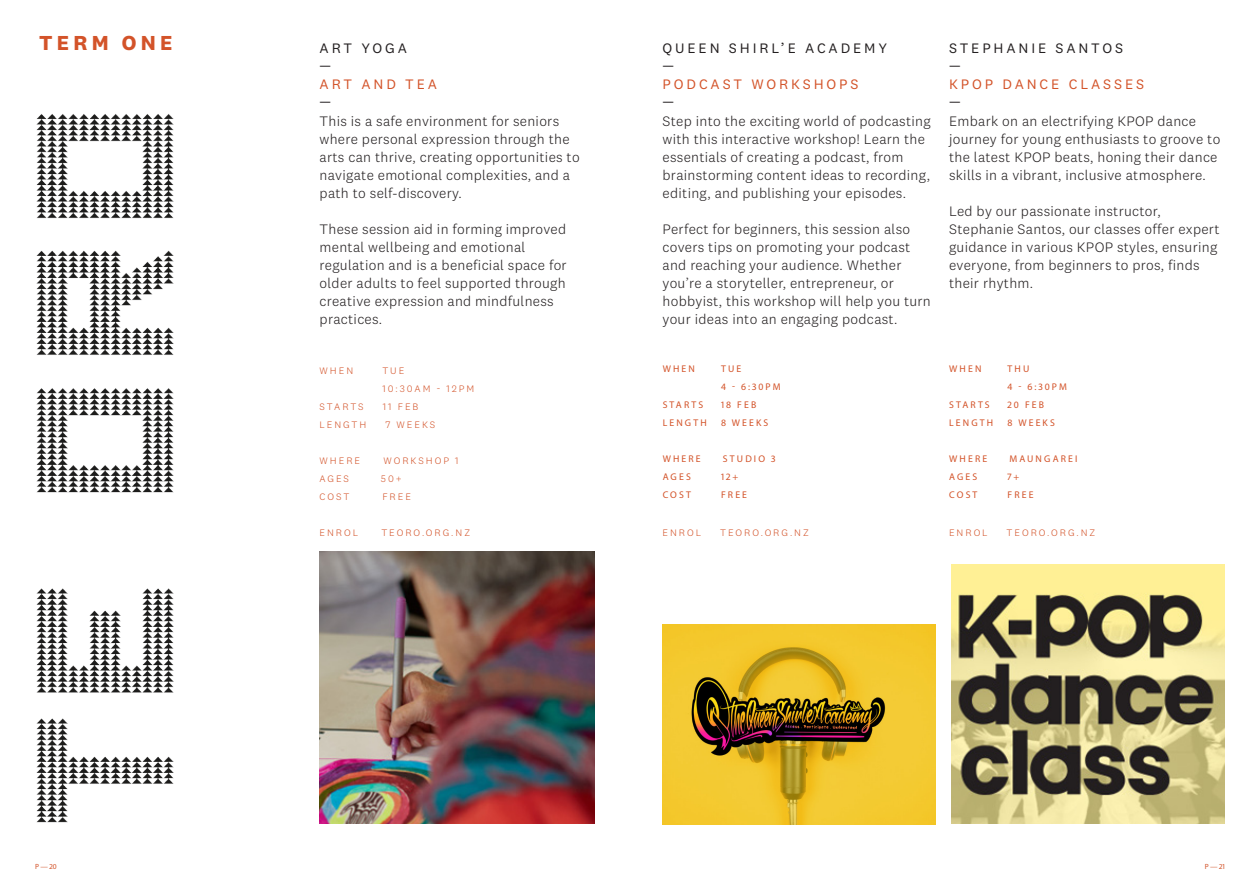
<style>
.page{position:relative;width:1259px;height:893px;background:#fff}
.page>*{position:absolute;margin:0;border:0;box-sizing:border-box;transform-origin:0 0}
.S1_DIN_Regular_14_18_CAPS{font:700 21px "National 2";letter-spacing:.2em;color:#d35329}
.S2__DIN_Regular_9_5_12_CAPS{font:300 14.25px/18px "National 2";letter-spacing:.02em;color:#231f20}
.S2__DIN_Regular_9_5_12_CAPS-2{font:14.25px "National 2";letter-spacing:.2em;color:#231f20}
.S2__DIN_Regular_9_5_12_CAPS-3{font:14.25px "National 2";letter-spacing:.2em;color:#d35329}
.C_DETAILS{font:9.75px "Myriad Pro";letter-spacing:.22em;color:#d35329}
.C_DETAILS-2{font:300 9.75px "National 2";letter-spacing:.2em;color:#d35329}
.t1{font:7.5px "Myriad Pro";color:#d35329}
</style>
<div class="page">
<img style="left:36px;top:114px;width:138px;height:709px">
<img style="left:662px;top:625px;width:273px;height:199px">
<img style="left:320px;top:552px;width:274px;height:272px">
<img style="left:951px;top:564px;width:274px;height:260px">
<p class="S1_DIN_Regular_14_18_CAPS" style="left:39px;top:30px;width:135px">TERM ONE</p>
<p class="S2__DIN_Regular_9_5_12_CAPS-2" style="left:320px;top:39px;width:89px">ART YOGA</p>
<p class="S2__DIN_Regular_9_5_12_CAPS-2" style="left:320px;top:57px;width:13px">—</p>
<p class="S2__DIN_Regular_9_5_12_CAPS-3" style="left:320px;top:75px;width:119px">ART AND TEA</p>
<p class="S2__DIN_Regular_9_5_12_CAPS-2" style="left:320px;top:93px;width:13px">—</p>
<p class="S2__DIN_Regular_9_5_12_CAPS" style="left:320px;top:112px;width:262px">This is a safe environment for seniors where personal expression through the arts can thrive, creating opportunities to navigate emotional complexities, and a path to self-discovery.</p>
<p class="S2__DIN_Regular_9_5_12_CAPS" style="left:320px;top:220px;width:249px">These session aid in forming improved mental wellbeing and emotional regulation and is a beneficial space for older adults to feel supported through creative expression and mindfulness practices.</p>
<p class="C_DETAILS-2" style="left:320px;top:365px;width:35px">WHEN</p>
<p class="C_DETAILS-2" style="left:382px;top:365px;width:23px">TUE</p>
<p class="C_DETAILS-2" style="left:382px;top:383px;width:93px">10:30AM - 12PM</p>
<p class="C_DETAILS-2" style="left:320px;top:401px;width:46px">STARTS</p>
<p class="C_DETAILS-2" style="left:383px;top:401px;width:37px">11 FEB</p>
<p class="C_DETAILS-2" style="left:320px;top:419px;width:48px">LENGTH</p>
<p class="C_DETAILS-2" style="left:385px;top:419px;width:51px">7 WEEKS</p>
<p class="C_DETAILS-2" style="left:320px;top:455px;width:42px">WHERE</p>
<p class="C_DETAILS-2" style="left:383px;top:455px;width:77px">WORKSHOP 1</p>
<p class="C_DETAILS-2" style="left:320px;top:473px;width:31px">AGES</p>
<p class="C_DETAILS-2" style="left:381px;top:473px;width:22px">50+</p>
<p class="C_DETAILS-2" style="left:320px;top:491px;width:31px">COST</p>
<p class="C_DETAILS-2" style="left:382px;top:491px;width:30px">FREE</p>
<p class="C_DETAILS-2" style="left:320px;top:527px;width:40px">ENROL</p>
<p class="C_DETAILS-2" style="left:381px;top:527px;width:90px">TEORO.ORG.NZ</p>
<p class="S2__DIN_Regular_9_5_12_CAPS-2" style="left:662px;top:39px;width:226px">QUEEN SHIRL’E ACADEMY</p>
<p class="S2__DIN_Regular_9_5_12_CAPS-2" style="left:662px;top:57px;width:13px">—</p>
<p class="S2__DIN_Regular_9_5_12_CAPS-3" style="left:662px;top:75px;width:198px">PODCAST WORKSHOPS</p>
<p class="S2__DIN_Regular_9_5_12_CAPS-2" style="left:662px;top:93px;width:13px">—</p>
<p class="S2__DIN_Regular_9_5_12_CAPS" style="left:662px;top:112px;width:270px">Step into the exciting world of podcasting with this interactive workshop! Learn the essentials of creating a podcast, from brainstorming content ideas to recording, editing, and publishing your episodes.</p>
<p class="S2__DIN_Regular_9_5_12_CAPS" style="left:662px;top:220px;width:270px">Perfect for beginners, this session also covers tips on promoting your podcast and reaching your audience. Whether you’re a storyteller, entrepreneur, or hobbyist, this workshop will help you turn your ideas into an engaging podcast.</p>
<p class="C_DETAILS" style="left:662px;top:363px;width:34px">WHEN</p>
<p class="C_DETAILS" style="left:721px;top:363px;width:22px">TUE</p>
<p class="C_DETAILS" style="left:721px;top:381px;width:61px">4 - 6:30PM</p>
<p class="C_DETAILS" style="left:662px;top:399px;width:42px">STARTS</p>
<p class="C_DETAILS" style="left:721px;top:399px;width:37px">18 FEB</p>
<p class="C_DETAILS" style="left:662px;top:417px;width:46px">LENGTH</p>
<p class="C_DETAILS" style="left:721px;top:417px;width:49px">8 WEEKS</p>
<p class="C_DETAILS" style="left:662px;top:453px;width:40px">WHERE</p>
<p class="C_DETAILS" style="left:723px;top:453px;width:54px">STUDIO 3</p>
<p class="C_DETAILS" style="left:662px;top:471px;width:30px">AGES</p>
<p class="C_DETAILS" style="left:721px;top:471px;width:19px">12+</p>
<p class="C_DETAILS" style="left:662px;top:489px;width:30px">COST</p>
<p class="C_DETAILS" style="left:721px;top:489px;width:28px">FREE</p>
<p class="C_DETAILS-2" style="left:662px;top:527px;width:40px">ENROL</p>
<p class="C_DETAILS-2" style="left:720px;top:527px;width:90px">TEORO.ORG.NZ</p>
<p class="S2__DIN_Regular_9_5_12_CAPS-2" style="left:949px;top:39px;width:176px">STEPHANIE SANTOS</p>
<p class="S2__DIN_Regular_9_5_12_CAPS-2" style="left:949px;top:57px;width:13px">—</p>
<p class="S2__DIN_Regular_9_5_12_CAPS-3" style="left:949px;top:75px;width:197px">KPOP DANCE CLASSES</p>
<p class="S2__DIN_Regular_9_5_12_CAPS-2" style="left:949px;top:93px;width:13px">—</p>
<p class="S2__DIN_Regular_9_5_12_CAPS" style="left:949px;top:112px;width:273px">Embark on an electrifying KPOP dance journey for young enthusiasts to groove to the latest KPOP beats, honing their dance skills in a vibrant, inclusive atmosphere.</p>
<p class="S2__DIN_Regular_9_5_12_CAPS" style="left:949px;top:202px;width:272px">Led by our passionate instructor, Stephanie Santos, our classes offer expert guidance in various KPOP styles, ensuring everyone, from beginners to pros, finds their rhythm.</p>
<p class="C_DETAILS" style="left:949px;top:363px;width:34px">WHEN</p>
<p class="C_DETAILS" style="left:1007px;top:363px;width:23px">THU</p>
<p class="C_DETAILS" style="left:1007px;top:381px;width:61px">4 - 6:30PM</p>
<p class="C_DETAILS" style="left:949px;top:399px;width:42px">STARTS</p>
<p class="C_DETAILS" style="left:1007px;top:399px;width:38px">20 FEB</p>
<p class="C_DETAILS" style="left:949px;top:417px;width:46px">LENGTH</p>
<p class="C_DETAILS" style="left:1007px;top:417px;width:49px">8 WEEKS</p>
<p class="C_DETAILS" style="left:949px;top:453px;width:40px">WHERE</p>
<p class="C_DETAILS" style="left:1009px;top:453px;width:69px">MAUNGAREI</p>
<p class="C_DETAILS" style="left:949px;top:471px;width:30px">AGES</p>
<p class="C_DETAILS" style="left:1007px;top:471px;width:13px">7+</p>
<p class="C_DETAILS" style="left:949px;top:489px;width:30px">COST</p>
<p class="C_DETAILS" style="left:1007px;top:489px;width:28px">FREE</p>
<p class="C_DETAILS-2" style="left:949px;top:527px;width:40px">ENROL</p>
<p class="C_DETAILS-2" style="left:1006px;top:527px;width:90px">TEORO.ORG.NZ</p>
<p class="t1" style="left:35px;top:861px;width:23px">P — 20</p>
<p class="t1" style="left:1204px;top:861px;width:22px">P — 21</p>
</div>
